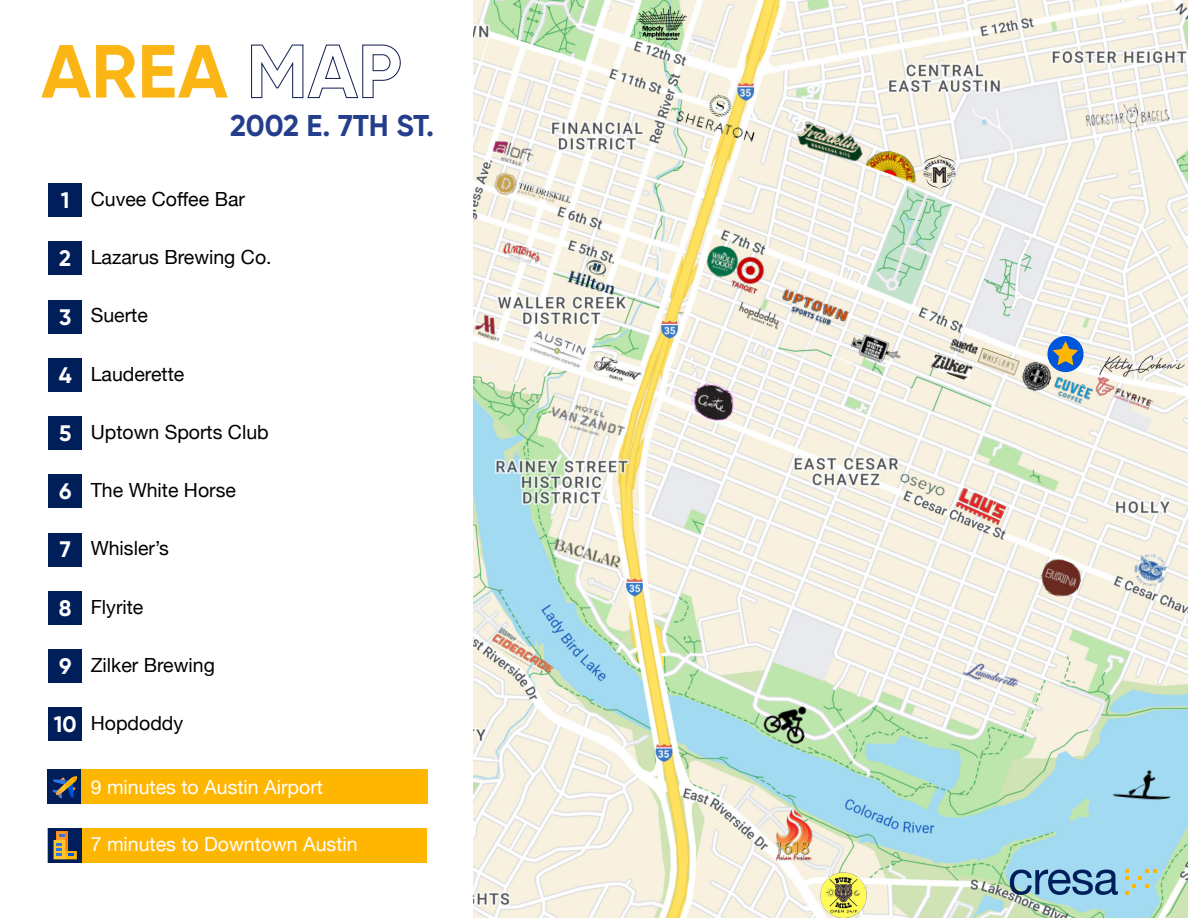
<style>
.page{position:relative;width:1188px;height:918px;background:#fff}
.page>*{position:absolute;margin:0;border:0;box-sizing:border-box;transform-origin:0 0}
.t1{font:700 75px "Gilroy";color:#fbb515}
.t2{font:700 30px "Gilroy";letter-spacing:-.005em;color:#243e8c}
.t3{font:700 22.5px "Gilroy";color:#fff}
.t4{font:19.5px "Helvetica Neue";color:#000}
.t5{font:19.5px "Helvetica Neue";color:#fff}
.s1{color:#1a2557}
</style>
<div class="page">
<div style="left:48px;top:828px;width:379px;height:35px;background:#ffb600"></div>
<div style="left:49px;top:770px;width:379px;height:34px;background:#ffb600"></div>
<img style="left:473px;top:0;width:715px;height:918px">
<svg style="left:1010px;top:870px;width:108px;height:25px;background:#5c89ae"></svg>
<svg style="left:1125px;top:869px;width:32px;height:26px"></svg>
<div style="left:49px;top:184px;width:33px;height:33px;background:#001e5a"></div>
<div style="left:49px;top:242px;width:33px;height:33px;background:#001e5a"></div>
<div style="left:49px;top:300px;width:33px;height:33px;background:#001e5a"></div>
<div style="left:49px;top:358px;width:33px;height:34px;background:#001e5a"></div>
<div style="left:49px;top:416px;width:33px;height:34px;background:#001e5a"></div>
<div style="left:49px;top:475px;width:33px;height:33px;background:#001e5a"></div>
<div style="left:49px;top:533px;width:33px;height:33px;background:#001e5a"></div>
<div style="left:49px;top:591px;width:33px;height:33px;background:#001e5a"></div>
<div style="left:49px;top:649px;width:33px;height:34px;background:#001e5a"></div>
<div style="left:49px;top:708px;width:33px;height:33px;background:#001e5a"></div>
<div style="left:48px;top:769px;width:33px;height:35px;background:#001e5a"></div>
<svg style="left:53px;top:776px;width:25px;height:22px"></svg>
<div style="left:49px;top:828px;width:33px;height:35px;background:#001e5a"></div>
<svg style="left:54px;top:831px;width:23px;height:28px"></svg>
<img style="left:760px;top:693px;width:56px;height:56px">
<img style="left:1112px;top:758px;width:62px;height:61px">
<img style="left:814px;top:866px;width:58px;height:52px">
<img style="left:769px;top:810px;width:50px;height:50px">
<img style="left:676px;top:85px;width:86px;height:57px">
<img style="left:492px;top:171px;width:81px;height:42px">
<img style="left:1094px;top:341px;width:94px;height:49px">
<img style="left:920px;top:151px;width:40px;height:41px">
<img style="left:565px;top:251px;width:58px;height:46px">
<img style="left:524px;top:327px;width:67px;height:45px">
<img style="left:790px;top:116px;width:82px;height:52px">
<div style="left:1047px;top:336px;width:37px;height:36px;background:#0056da;border-radius:50%"></div>
<svg style="left:1053px;top:341px;width:25px;height:24px"></svg>
<img style="left:1085px;top:101px;width:86px;height:35px">
<img style="left:553px;top:538px;width:70px;height:33px">
<img style="left:729px;top:252px;width:40px;height:46px">
<img style="left:703px;top:243px;width:40px;height:38px">
<img style="left:489px;top:627px;width:65px;height:57px">
<img style="left:549px;top:398px;width:78px;height:44px">
<img style="left:593px;top:355px;width:51px;height:28px">
<img style="left:592px;top:370px;width:47px;height:16px">
<img style="left:1092px;top:375px;width:64px;height:39px">
<img style="left:931px;top:353px;width:42px;height:28px">
<img style="left:976px;top:347px;width:45px;height:30px">
<img style="left:849px;top:331px;width:55px;height:38px">
<img style="left:778px;top:289px;width:71px;height:42px">
<img style="left:732px;top:297px;width:56px;height:38px">
<img style="left:947px;top:331px;width:34px;height:34px">
<img style="left:1019px;top:359px;width:35px;height:36px">
<img style="left:1046px;top:374px;width:49px;height:37px">
<img style="left:1037px;top:555px;width:49px;height:47px">
<img style="left:952px;top:652px;width:79px;height:53px">
<img style="left:895px;top:467px;width:55px;height:36px">
<img style="left:1127px;top:548px;width:47px;height:46px">
<img style="left:954px;top:487px;width:54px;height:40px">
<img style="left:686px;top:377px;width:54px;height:53px">
<img style="left:866px;top:145px;width:56px;height:38px">
<img style="left:637px;top:6px;width:49px;height:34px">
<img style="left:473px;top:313px;width:32px;height:29px">
<img style="left:491px;top:139px;width:44px;height:30px">
<img style="left:502px;top:241px;width:40px;height:26px">
<p class="t1" style="left:41px;top:24px;width:363px">AREA <span class="s1">MAP</span></p>
<p class="t2" style="left:230px;top:107px;width:206px">2002 E. 7TH ST.</p>
<p class="t3" style="left:61px;top:186px;width:10px">1</p>
<p class="t4" style="left:91px;top:185px;width:156px">Cuvee Coffee Bar</p>
<p class="t3" style="left:59px;top:244px;width:13px">2</p>
<p class="t3" style="left:59px;top:303px;width:14px">3</p>
<p class="t4" style="left:91px;top:243px;width:182px">Lazarus Brewing Co.</p>
<p class="t4" style="left:91px;top:301px;width:59px">Suerte</p>
<p class="t3" style="left:59px;top:361px;width:15px">4</p>
<p class="t4" style="left:91px;top:360px;width:95px">Lauderette</p>
<p class="t3" style="left:59px;top:419px;width:14px">5</p>
<p class="t4" style="left:91px;top:418px;width:180px">Uptown Sports Club</p>
<p class="t3" style="left:59px;top:477px;width:14px">6</p>
<p class="t4" style="left:91px;top:476px;width:147px">The White Horse</p>
<p class="t3" style="left:60px;top:535px;width:12px">7</p>
<p class="t4" style="left:91px;top:534px;width:79px">Whisler’s</p>
<p class="t3" style="left:59px;top:594px;width:14px">8</p>
<p class="t4" style="left:91px;top:593px;width:54px">Flyrite</p>
<p class="t3" style="left:59px;top:652px;width:14px">9</p>
<p class="t4" style="left:91px;top:651px;width:126px">Zilker Brewing</p>
<p class="t3" style="left:54px;top:710px;width:24px">10</p>
<p class="t4" style="left:91px;top:709px;width:94px">Hopdoddy</p>
<p class="t5" style="left:91px;top:773px;width:234px">9 minutes to Austin Airport</p>
<p class="t5" style="left:91px;top:830px;width:268px">7 minutes to Downtown Austin</p>
</div>
